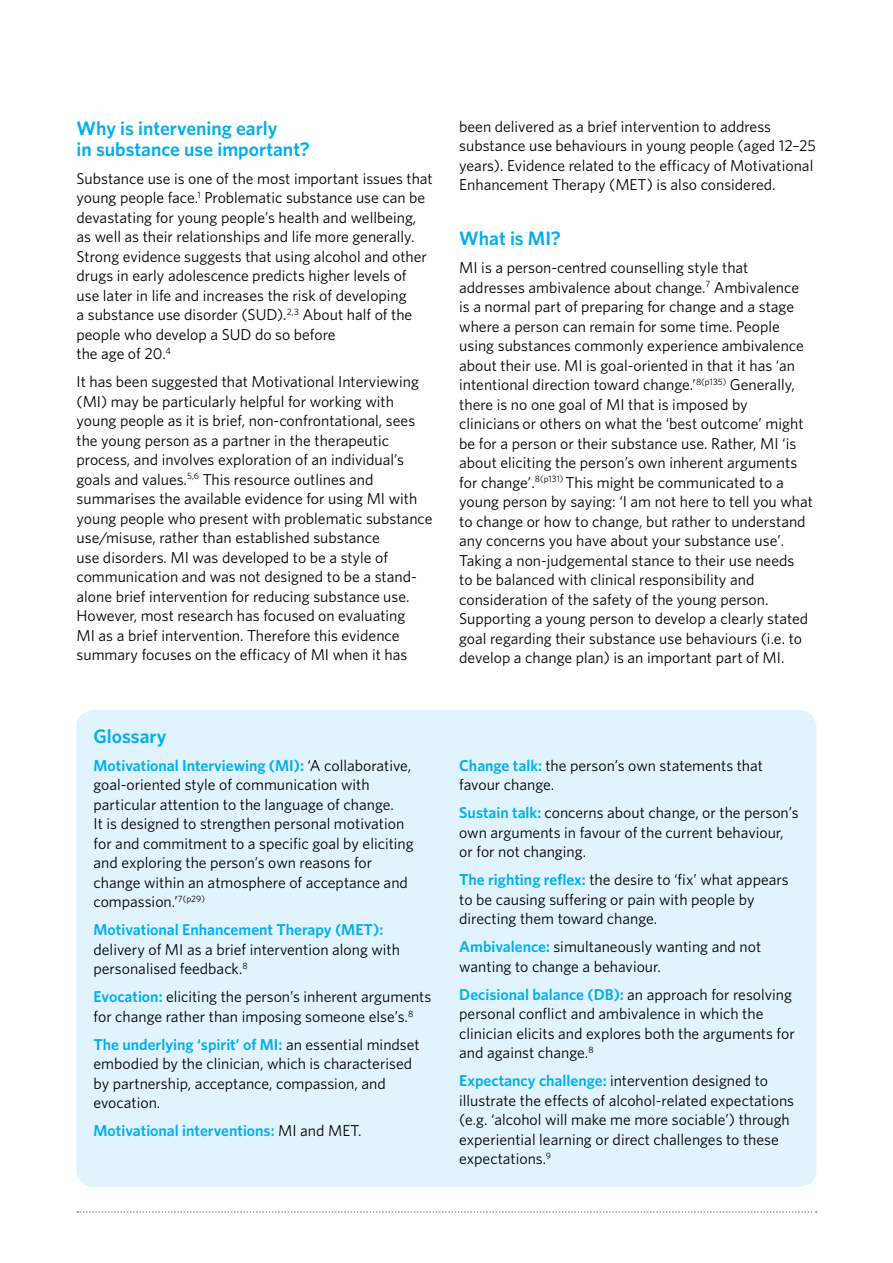
<style>
.page{position:relative;width:893px;height:1263px;background:#fff}
.page>*{position:absolute;margin:0;border:0;box-sizing:border-box;transform-origin:0 0}
.t1{font:600 19.5px/21px "Whitney";color:#00aeef}
.t2{font:15.75px/19.5px "Whitney";color:#000}
.t3{font:600 15.75px "Whitney";color:#00aeef}
.s1{font-weight:600;color:#00aeef}
.s2{font-weight:400;color:#000}
</style>
<div class="page">
<svg style="left:77px;top:1211px;width:740px;height:2px"></svg>
<div style="left:77px;top:710px;width:739px;height:477px;background:#e1f4fd;border-radius:17px"></div>
<p class="t1" style="left:77px;top:117px;width:235px">Why is intervening early<br>in substance use important?</p>
<p class="t2" style="left:77px;top:168px;width:358px">Substance use is one of the most important issues that young people face.<sup>1</sup> Problematic substance use can be devastating for young people’s health and wellbeing, as well as their relationships and life more generally.<br>Strong evidence suggests that using alcohol and other drugs in early adolescence predicts higher levels of use later in life and increases the risk of developing<br>a substance use disorder (SUD).<sup>2,3</sup> About half of the people who develop a SUD do so before<br>the age of 20.<sup>4</sup></p>
<p class="t2" style="left:77px;top:372px;width:357px">It has been suggested that Motivational Interviewing (MI) may be particularly helpful for working with young people as it is brief, non-confrontational, sees the young person as a partner in the therapeutic process, and involves exploration of an individual’s goals and values.<sup>5,6</sup> This resource outlines and summarises the available evidence for using MI with young people who present with problematic substance use/misuse, rather than established substance<br>use disorders. MI was developed to be a style of communication and was not designed to be a stand&shy;alone brief intervention for reducing substance use.<br>However, most research has focused on evaluating<br>MI as a brief intervention. Therefore this evidence summary focuses on the efficacy of MI when it has</p>
<p class="t1" style="left:94px;top:725px;width:74px">Glossary</p>
<p class="t2" style="left:94px;top:755px;width:322px"><span class="s1">Motivational Interviewing (MI):</span> ‘A collaborative, goal-oriented style of communication with particular attention to the language of change.<br>It is designed to strengthen personal motivation for and commitment to a specific goal by eliciting and exploring the person’s own reasons for change within an atmosphere of acceptance and compassion.’<sup>7(p29)</sup></p>
<p class="t3" style="left:94px;top:919px;width:291px">Motivational Enhancement Therapy (MET):</p>
<p class="t2" style="left:94px;top:939px;width:308px">delivery of MI as a brief intervention along with personalised feedback.<sup>8</sup></p>
<p class="t2" style="left:94px;top:987px;width:339px"><span class="s1">Evocation:</span> eliciting the person’s inherent arguments for change rather than imposing someone else’s.<sup>8</sup></p>
<p class="t2" style="left:94px;top:1034px;width:328px"><span class="s1">The underlying ‘spirit’ of MI:</span> an essential mindset embodied by the clinician, which is characterised by partnership, acceptance, compassion, and evocation.</p>
<p class="t3" style="left:94px;top:1120px;width:270px">Motivational interventions: <span class="s2">MI and MET.</span></p>
<p class="t2" style="left:459px;top:116px;width:358px">been delivered as a brief intervention to address substance use behaviours in young people (aged 12–25 years). Evidence related to the efficacy of Motivational Enhancement Therapy (MET) is also considered.</p>
<p class="t1" style="left:459px;top:228px;width:103px">What is MI?</p>
<p class="t2" style="left:459px;top:258px;width:355px">MI is a person-centred counselling style that addresses ambivalence about change.<sup>7</sup> Ambivalence is a normal part of preparing for change and a stage where a person can remain for some time. People using substances commonly experience ambivalence about their use. MI is goal-oriented in that it has ‘an intentional direction toward change.’<sup>8(p135)</sup> Generally, there is no one goal of MI that is imposed by<br>clinicians or others on what the ‘best outcome’ might be for a person or their substance use. Rather, MI ‘is about eliciting the person’s own inherent arguments for change’.<sup>8(p131)</sup> This might be communicated to a young person by saying: ‘I am not here to tell you what to change or how to change, but rather to understand any concerns you have about your substance use’.<br>Taking a non-judgemental stance to their use needs<br>to be balanced with clinical responsibility and consideration of the safety of the young person.<br>Supporting a young person to develop a clearly stated goal regarding their substance use behaviours (i.e. to develop a change plan) is an important part of MI.</p>
<p class="t2" style="left:459px;top:755px;width:305px"><span class="s1">Change talk:</span> the person’s own statements that favour change.</p>
<p class="t2" style="left:459px;top:803px;width:341px"><span class="s1">Sustain talk:</span> concerns about change, or the person’s own arguments in favour of the current behaviour, or for not changing.</p>
<p class="t2" style="left:459px;top:870px;width:331px"><span class="s1">The righting reflex:</span> the desire to ‘fix’ what appears to be causing suffering or pain with people by directing them toward change.</p>
<p class="t2" style="left:459px;top:937px;width:303px"><span class="s1">Ambivalence:</span> simultaneously wanting and not wanting to change a behaviour.</p>
<p class="t2" style="left:459px;top:984px;width:337px"><span class="s1">Decisional balance (DB):</span> an approach for resolving personal conflict and ambivalence in which the clinician elicits and explores both the arguments for and against change.<sup>8</sup></p>
<p class="t2" style="left:459px;top:1071px;width:336px"><span class="s1">Expectancy challenge:</span> intervention designed to illustrate the effects of alcohol-related expectations (e.g. ‘alcohol will make me more sociable’) through experiential learning or direct challenges to these expectations.<sup>9</sup></p>
</div>
